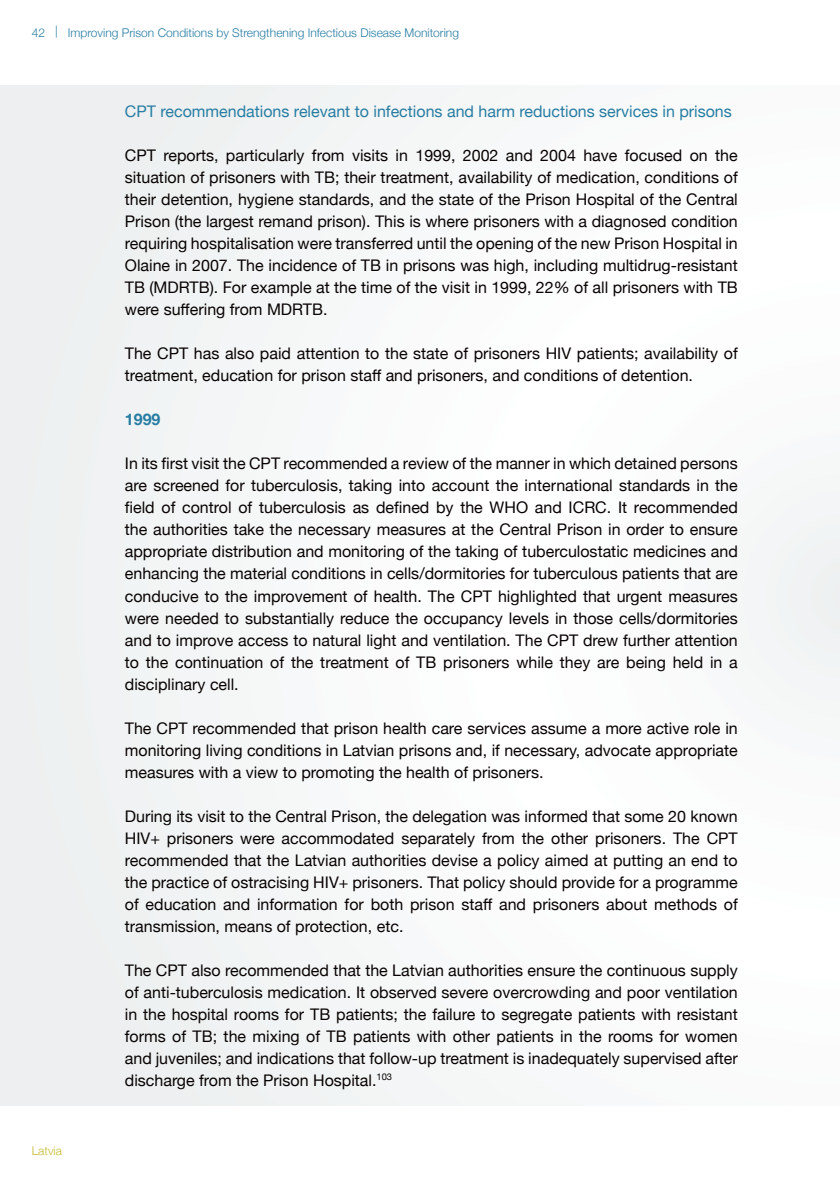
<style>
.page{position:relative;width:840px;height:1191px;background:#fff}
.page>*{position:absolute;margin:0;border:0;box-sizing:border-box;transform-origin:0 0}
.t1{font:16px/22px "Helvetica Neue";color:#080302;text-align:justify}
.t2{font:16px "Helvetica Neue";color:#277da3}
.t3{font:700 16px "Helvetica Neue";color:#277da3}
.t4{font:300 12px "Helvetica Neue";color:#277da3}
.t5{font:300 12px "Helvetica Neue";color:#c7ba2e}
</style>
<div class="page">
<div style="left:0;top:85px;width:839px;height:1021px;background:#f7f8f9"></div>
<p class="t4" style="left:32px;top:23px;width:428px">42 | Improving Prison Conditions by Strengthening Infectious Disease Monitoring</p>
<p class="t5" style="left:32px;top:1141px;width:32px">Latvia</p>
<p class="t2" style="left:125px;top:100px;width:608px">CPT recommendations relevant to infections and harm reductions services in prisons</p>
<p class="t1" style="left:125px;top:146px;width:614px">CPT reports, particularly from visits in 1999, 2002 and 2004 have focused on the situation of prisoners with TB; their treatment, availability of medication, conditions of their detention, hygiene standards, and the state of the Prison Hospital of the Central Prison (the largest remand prison). This is where prisoners with a diagnosed condition requiring hospitalisation were transferred until the opening of the new Prison Hospital in Olaine in 2007. The incidence of TB in prisons was high, including multidrug-resistant TB (MDRTB). For example at the time of the visit in 1999, 22% of all prisoners with TB were suffering from MDRTB.</p>
<p class="t1" style="left:125px;top:344px;width:614px">The CPT has also paid attention to the state of prisoners HIV patients; availability of treatment, education for prison staff and prisoners, and conditions of detention.</p>
<p class="t3" style="left:125px;top:407px;width:37px">1999</p>
<p class="t1" style="left:125px;top:454px;width:614px">In its first visit the CPT recommended a review of the manner in which detained persons are screened for tuberculosis, taking into account the international standards in the field of control of tuberculosis as defined by the WHO and ICRC. It recommended the authorities take the necessary measures at the Central Prison in order to ensure appropriate distribution and monitoring of the taking of tuberculostatic medicines and enhancing the material conditions in cells/dormitories for tuberculous patients that are conducive to the improvement of health. The CPT highlighted that urgent measures were needed to substantially reduce the occupancy levels in those cells/dormitories and to improve access to natural light and ventilation. The CPT drew further attention to the continuation of the treatment of TB prisoners while they are being held in a disciplinary cell.</p>
<p class="t1" style="left:125px;top:718px;width:614px">The CPT recommended that prison health care services assume a more active role in monitoring living conditions in Latvian prisons and, if necessary, advocate appropriate measures with a view to promoting the health of prisoners.</p>
<p class="t1" style="left:125px;top:806px;width:614px">During its visit to the Central Prison, the delegation was informed that some 20 known HIV+ prisoners were accommodated separately from the other prisoners. The CPT recommended that the Latvian authorities devise a policy aimed at putting an end to the practice of ostracising HIV+ prisoners. That policy should provide for a programme of education and information for both prison staff and prisoners about methods of transmission, means of protection, etc.</p>
<p class="t1" style="left:125px;top:960px;width:614px">The CPT also recommended that the Latvian authorities ensure the continuous supply of anti-tuberculosis medication. It observed severe overcrowding and poor ventilation in the hospital rooms for TB patients; the failure to segregate patients with resistant forms of TB; the mixing of TB patients with other patients in the rooms for women and juveniles; and indications that follow-up treatment is inadequately supervised after discharge from the Prison Hospital.<sup>103</sup></p>
</div>
